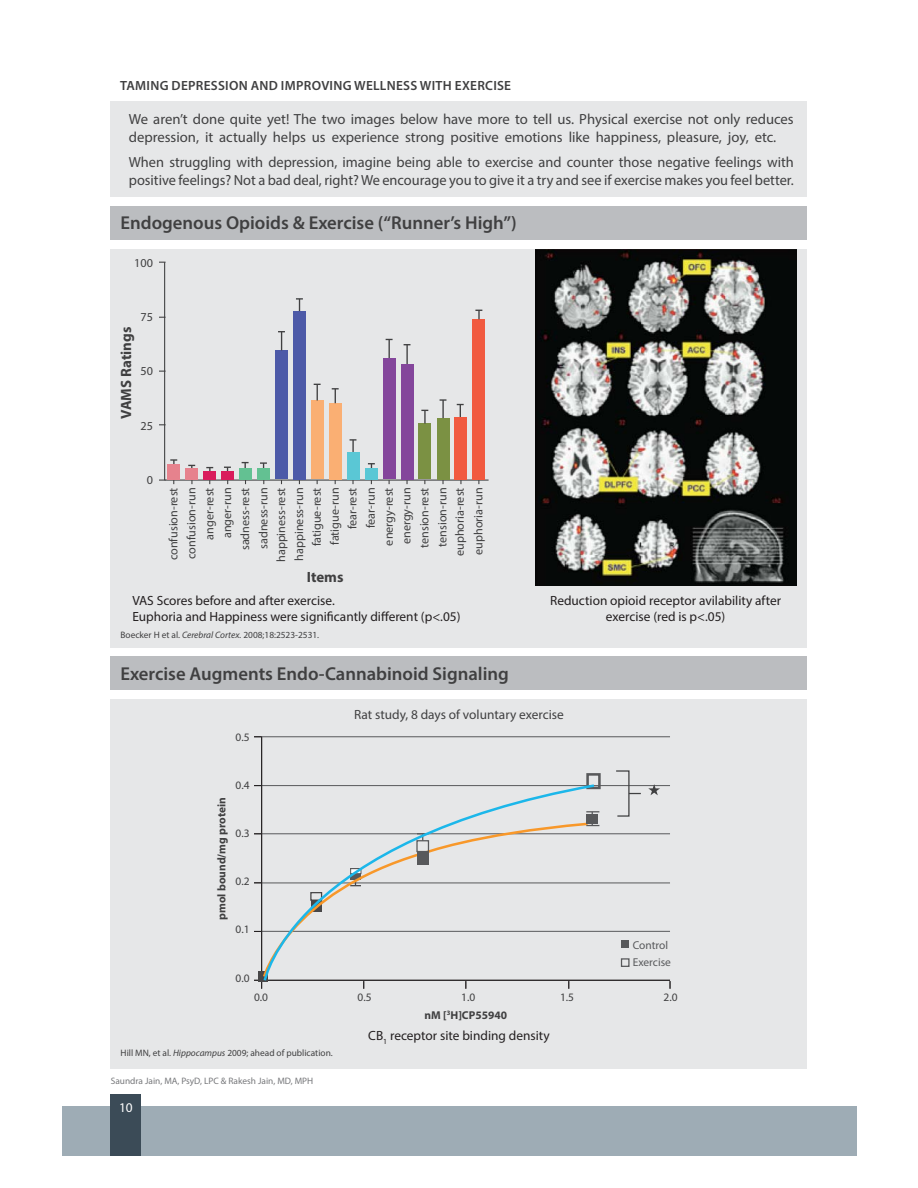
<style>
.page{position:relative;width:918px;height:1188px;background:#fff}
.page>*{position:absolute;margin:0;border:0;box-sizing:border-box;transform-origin:0 0}
.t1{font:600 18.75px "Myriad Pro";color:#404041}
.t2{font:700 14.85px "Myriad Pro";color:#404041}
.t3{font:14.7px/17.5px "Myriad Pro";color:#404041}
.t4{font:13.35px/16px "Myriad Pro";color:#231f20}
.t5{font:600 13.35px "Myriad Pro";letter-spacing:.02em;color:#404041}
.t6{font:13.35px "Myriad Pro";color:#404041}
.t7{font:13.35px "Myriad Pro";color:#fff}
.t8{font:12.15px/18px "Myriad Pro";color:#404041;text-align:right}
.t9{font:11.4px "Myriad Pro";color:#404041}
.t10{font:700 11.4px "Myriad Pro";color:#404041}
.t11{font:11.4px/17.7px "Myriad Pro";color:#58595b}
.t12{font:9.3px "Myriad Pro";color:#404041}
.t13{font:9.3px "Myriad Pro";color:#77787b}
.s1{font-style:italic}
</style>
<div class="page">
<div style="left:62px;top:1106px;width:794px;height:50px;background:#9eacb5"></div>
<div style="left:111px;top:1095px;width:30px;height:61px;background:#3b4b57"></div>
<div style="left:111px;top:249px;width:696px;height:398px;background:#e6e7e8"></div>
<div style="left:111px;top:700px;width:696px;height:369px;background:#e6e7e8"></div>
<div style="left:111px;top:206px;width:696px;height:34px;background:#bbbdc0"></div>
<div style="left:111px;top:657px;width:696px;height:33px;background:#bbbdc0"></div>
<svg style="left:386px;top:339px;width:7px;height:20px"></svg>
<hr style="left:406px;top:345px;width:2px;height:20px;background:#404041">
<svg style="left:457px;top:404px;width:7px;height:13px"></svg>
<svg style="left:260px;top:462px;width:7px;height:6px"></svg>
<svg style="left:242px;top:462px;width:7px;height:6px"></svg>
<svg style="left:188px;top:465px;width:7px;height:3px"></svg>
<svg style="left:170px;top:459px;width:7px;height:5px"></svg>
<svg style="left:368px;top:463px;width:7px;height:5px"></svg>
<hr style="left:164px;top:262px;width:1px;height:218px;background:#404041">
<hr style="left:165px;top:480px;width:324px;height:1px;background:#404041">
<svg style="left:206px;top:467px;width:7px;height:17px"></svg>
<svg style="left:224px;top:467px;width:7px;height:17px"></svg>
<div style="left:473px;top:319px;width:12px;height:160px;background:#f15a40"></div>
<div style="left:454px;top:417px;width:12px;height:62px;background:#f15a40"></div>
<div style="left:437px;top:418px;width:12px;height:61px;background:#7b9143"></div>
<div style="left:419px;top:424px;width:12px;height:55px;background:#7b9143"></div>
<div style="left:365px;top:468px;width:12px;height:11px;background:#5ac7d5"></div>
<div style="left:258px;top:468px;width:12px;height:11px;background:#63c192"></div>
<div style="left:239px;top:468px;width:13px;height:11px;background:#63c192"></div>
<div style="left:222px;top:471px;width:12px;height:8px;background:#d91c5c"></div>
<div style="left:204px;top:471px;width:12px;height:8px;background:#d91c5c"></div>
<div style="left:186px;top:468px;width:12px;height:11px;background:#e6828d"></div>
<div style="left:168px;top:464px;width:12px;height:15px;background:#e6828d"></div>
<div style="left:347px;top:452px;width:12px;height:27px;background:#5ac7d5"></div>
<div style="left:329px;top:403px;width:12px;height:76px;background:#faaf73"></div>
<div style="left:311px;top:401px;width:12px;height:78px;background:#faaf73"></div>
<div style="left:293px;top:311px;width:13px;height:168px;background:#4d5aa8"></div>
<div style="left:275px;top:350px;width:13px;height:129px;background:#4d5aa8"></div>
<div style="left:401px;top:364px;width:12px;height:115px;background:#84469b"></div>
<div style="left:383px;top:359px;width:12px;height:120px;background:#84469b"></div>
<svg style="left:475px;top:310px;width:7px;height:9px"></svg>
<svg style="left:440px;top:399px;width:6px;height:19px"></svg>
<svg style="left:421px;top:410px;width:7px;height:14px"></svg>
<svg style="left:350px;top:439px;width:6px;height:13px"></svg>
<svg style="left:332px;top:388px;width:7px;height:15px"></svg>
<svg style="left:314px;top:384px;width:7px;height:17px"></svg>
<svg style="left:296px;top:298px;width:7px;height:13px"></svg>
<svg style="left:278px;top:331px;width:7px;height:19px"></svg>
<img style="left:535px;top:250px;width:261px;height:336px">
<div style="left:111px;top:101px;width:696px;height:96px;background:#e6e7e8"></div>
<hr style="left:262px;top:737px;width:408px;height:1px;background:#58595b">
<hr style="left:262px;top:785px;width:408px;height:1px;background:#58595b">
<hr style="left:262px;top:834px;width:408px;height:1px;background:#58595b">
<hr style="left:262px;top:883px;width:408px;height:1px;background:#58595b">
<hr style="left:262px;top:931px;width:408px;height:1px;background:#58595b">
<hr style="left:261px;top:737px;width:1px;height:243px;background:#231f20">
<hr style="left:262px;top:980px;width:408px;height:1px;background:#231f20">
<svg style="left:254px;top:980px;width:8px;height:9px"></svg>
<div style="left:258px;top:971px;width:9px;height:10px;background:#484748"></div>
<div style="left:586px;top:773px;width:15px;height:16px;border:3px solid #58595b"></div>
<svg style="left:597px;top:811px;width:4px;height:24px"></svg>
<div style="left:622px;top:941px;width:7px;height:7px;background:#58595b"></div>
<div style="left:621px;top:958px;width:9px;height:9px;border:1px solid #58595b"></div>
<svg style="left:615px;top:770px;width:26px;height:47px"></svg>
<svg style="left:648px;top:784px;width:12px;height:11px"></svg>
<svg style="left:262px;top:783px;width:335px;height:200px"></svg>
<p class="t5" style="left:120px;top:81px;width:392px">TAMING DEPRESSION AND IMPROVING WELLNESS WITH EXERCISE</p>
<p class="t3" style="left:129px;top:111px;width:666px">We aren’t done quite yet! The two images below have more to tell us. Physical exercise not only reduces depression, it actually helps us experience strong positive emotions like happiness, pleasure, joy, etc.</p>
<p class="t3" style="left:129px;top:154px;width:667px">When struggling with depression, imagine being able to exercise and counter those negative feelings with positive feelings? Not a bad deal, right? We encourage you to give it a try and see if exercise makes you feel better.</p>
<p class="t1" style="left:120px;top:216px;width:398px">Endogenous Opioids &amp; Exercise (“Runner’s High”)</p>
<p class="t8" style="left:134px;top:255px;width:20px">100</p>
<p class="t8" style="left:140px;top:309px;width:14px">75</p>
<p class="t2" style="left:121px;top:419px;width:94px;rotate:-90deg">VAMS Ratings</p>
<p class="t8" style="left:140px;top:363px;width:14px">50</p>
<p class="t8" style="left:140px;top:417px;width:14px">25</p>
<p class="t8" style="left:147px;top:471px;width:8px">0</p>
<p class="t8" style="left:165px;top:560px;width:74px;rotate:-90deg">confusion-rest</p>
<p class="t8" style="left:237px;top:550px;width:64px;rotate:-90deg">sadness-rest</p>
<p class="t8" style="left:273px;top:562px;width:76px;rotate:-90deg">happiness-rest</p>
<p class="t8" style="left:308px;top:546px;width:60px;rotate:-90deg">fatigue-rest fatigue-run fear-rest</p>
<p class="t8" style="left:380px;top:546px;width:59px;rotate:-90deg">energy-rest</p>
<p class="t8" style="left:416px;top:548px;width:62px;rotate:-90deg">tension-rest</p>
<p class="t8" style="left:451px;top:556px;width:70px;line-height:18.8px;text-align:left;rotate:-90deg">euphoria-rest euphoria-run</p>
<p class="t8" style="left:201px;top:540px;width:54px;rotate:-90deg">anger-rest</p>
<p class="t8" style="left:363px;top:528px;width:42px;rotate:-90deg">fear-run</p>
<p class="t8" style="left:398px;top:544px;width:58px;rotate:-90deg">energy-run</p>
<p class="t8" style="left:434px;top:547px;width:61px;rotate:-90deg">tension-run</p>
<p class="t8" style="left:183px;top:559px;width:73px;rotate:-90deg">confusion-run</p>
<p class="t8" style="left:219px;top:538px;width:52px;rotate:-90deg">anger-run</p>
<p class="t8" style="left:255px;top:549px;width:63px;rotate:-90deg">sadness-run</p>
<p class="t8" style="left:291px;top:561px;width:75px;rotate:-90deg">happiness-run</p>
<p class="t2" style="left:307px;top:572px;width:38px">Items</p>
<p class="t4" style="left:132px;top:594px;width:330px">VAS Scores before and after exercise.<br>Euphoria and Happiness were significantly different (p&lt;.05)</p>
<p class="t12" style="left:120px;top:631px;width:200px">Boecker H et al. <span class="s1">Cerebral Cortex.</span> 2008;18:2523-2531.</p>
<p class="t1" style="left:120px;top:666px;width:390px">Exercise Augments Endo-Cannabinoid Signaling</p>
<p class="t4" style="left:550px;top:594px;width:232px;text-align:center">Reduction opioid receptor avilability after exercise (red is p&lt;.05)</p>
<p class="t9" style="left:236px;top:732px;width:16px">0.5</p>
<p class="t6" style="left:354px;top:709px;width:211px">Rat study, 8 days of voluntary exercise</p>
<p class="t10" style="left:217px;top:920px;width:124px;rotate:-90deg">pmol bound/mg protein</p>
<p class="t9" style="left:236px;top:781px;width:16px">0.4</p>
<p class="t9" style="left:236px;top:829px;width:16px">0.3</p>
<p class="t9" style="left:236px;top:877px;width:16px">0.2</p>
<p class="t9" style="left:236px;top:925px;width:16px">0.1</p>
<p class="t9" style="left:236px;top:973px;width:16px">0.0</p>
<p class="t11" style="left:633px;top:937px;width:40px">Control<br>Exercise</p>
<p class="t9" style="left:254px;top:992px;width:16px">0.0</p>
<p class="t9" style="left:358px;top:992px;width:16px">0.5</p>
<p class="t9" style="left:461px;top:992px;width:16px">1.0</p>
<p class="t9" style="left:560px;top:992px;width:16px">1.5</p>
<p class="t9" style="left:664px;top:992px;width:16px">2.0</p>
<p class="t10" style="left:425px;top:1010px;width:84px">nM [<sup>3</sup>H]CP55940</p>
<p class="t4" style="left:368px;top:1028px;width:183px">CB<sub>1</sub> receptor site binding density</p>
<p class="t12" style="left:120px;top:1050px;width:214px">Hill MN, et al. <span class="s1">Hippocampus</span> 2009; ahead of publication.</p>
<p class="t13" style="left:111px;top:1077px;width:204px">Saundra Jain, MA, PsyD, LPC &amp; Rakesh Jain, MD, MPH</p>
<p class="t7" style="left:119px;top:1102px;width:15px">10</p>
</div>
